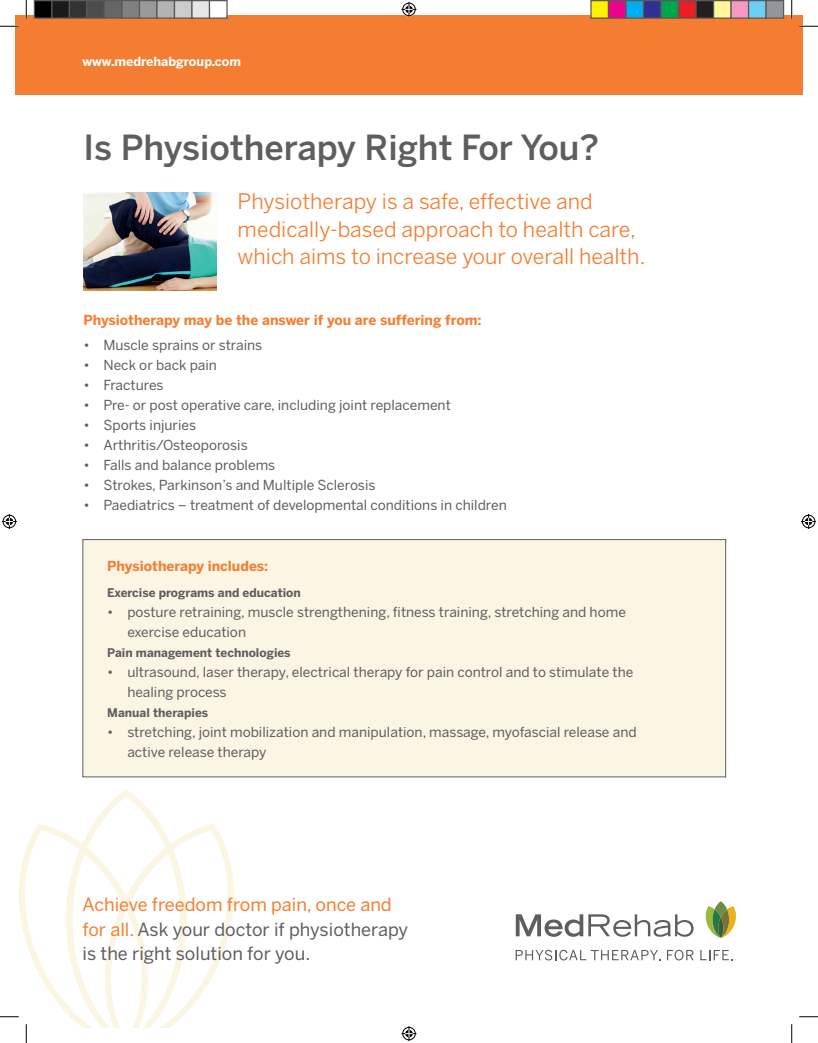
<style>
.page{position:relative;width:818px;height:1043px;background:#fff}
.page>*{position:absolute;margin:0;border:0;box-sizing:border-box;transform-origin:0 0}
.t1{font:500 34.38px "Benton Sans";color:#5f5d60}
.t2{font:21.25px/27.5px "Benton Sans";color:#f47d31}
.t3{font:18px/24.6px "Benton Sans";color:#5f5d60}
.t4{font:13.75px/20px "Benton Sans";color:#5f5d60}
.t5{font:700 13.75px "Benton Sans";color:#f47d31}
.t6{font:700 12.5px "Benton Sans";color:#fff}
.t7{font:700 11.88px "Benton Sans";color:#5f5d60}
.s1{color:#f47d31}
</style>
<div class="page">
<div style="left:82px;top:539px;width:644px;height:238px;background:#fbf5e3;border:1px solid #5f5d60"></div>
<svg style="left:515px;top:914px;width:178px;height:22px"></svg>
<svg style="left:515px;top:949px;width:145px;height:11px"></svg>
<svg style="left:667px;top:949px;width:26px;height:11px"></svg>
<svg style="left:700px;top:950px;width:32px;height:10px"></svg>
<svg style="left:714px;top:901px;width:13px;height:16px"></svg>
<svg style="left:705px;top:906px;width:31px;height:32px"></svg>
<img style="left:83px;top:192px;width:133px;height:98px">
<div style="left:15px;top:15px;width:787px;height:80px;background:#f47d31"></div>
<svg style="left:0;top:25px;width:19px;height:2px"></svg>
<svg style="left:799px;top:25px;width:19px;height:2px"></svg>
<svg style="left:799px;top:1016px;width:19px;height:1px"></svg>
<svg style="left:25px;top:0;width:2px;height:19px"></svg>
<svg style="left:0;top:789px;width:234px;height:253px"></svg>
<svg style="left:791px;top:0;width:1px;height:19px"></svg>
<svg style="left:791px;top:1024px;width:1px;height:18px"></svg>
<svg style="left:401px;top:2px;width:15px;height:15px"></svg>
<svg style="left:401px;top:1026px;width:15px;height:15px"></svg>
<svg style="left:2px;top:514px;width:15px;height:15px"></svg>
<svg style="left:801px;top:514px;width:15px;height:15px"></svg>
<div style="left:34px;top:1px;width:18px;height:17px;background:#000"></div>
<div style="left:34px;top:0;width:18px;height:19px;border:1px solid #595959"></div>
<div style="left:52px;top:1px;width:17px;height:17px;background:#1a1a1a"></div>
<div style="left:51px;top:0;width:19px;height:19px;border:1px solid #595959"></div>
<div style="left:69px;top:1px;width:18px;height:17px;background:#333"></div>
<div style="left:69px;top:0;width:19px;height:19px;border:1px solid #595959"></div>
<div style="left:87px;top:1px;width:17px;height:17px;background:#4d4d4d"></div>
<div style="left:86px;top:0;width:19px;height:19px;border:1px solid #595959"></div>
<div style="left:104px;top:1px;width:18px;height:17px;background:#666"></div>
<div style="left:104px;top:0;width:18px;height:19px;border:1px solid #595959"></div>
<div style="left:122px;top:1px;width:17px;height:17px;background:#808080"></div>
<div style="left:121px;top:0;width:19px;height:19px;border:1px solid #595959"></div>
<div style="left:139px;top:1px;width:18px;height:17px;background:#999"></div>
<div style="left:139px;top:0;width:19px;height:19px;border:1px solid #595959"></div>
<div style="left:157px;top:1px;width:17px;height:17px;background:#b3b3b3"></div>
<div style="left:156px;top:0;width:19px;height:19px;border:1px solid #595959"></div>
<div style="left:174px;top:1px;width:18px;height:17px;background:#ccc"></div>
<div style="left:174px;top:0;width:18px;height:19px;border:1px solid #595959"></div>
<div style="left:192px;top:1px;width:17px;height:17px;background:#e6e6e6"></div>
<div style="left:191px;top:0;width:19px;height:19px;border:1px solid #595959"></div>
<div style="left:209px;top:1px;width:18px;height:17px;background:#fff"></div>
<div style="left:209px;top:0;width:19px;height:19px;border:1px solid #595959"></div>
<div style="left:591px;top:1px;width:17px;height:17px;background:#fff101"></div>
<div style="left:590px;top:0;width:19px;height:19px;border:1px solid #595959"></div>
<div style="left:608px;top:1px;width:18px;height:17px;background:#ed028c"></div>
<div style="left:608px;top:0;width:18px;height:19px;border:1px solid #595959"></div>
<div style="left:626px;top:1px;width:17px;height:17px;background:#00aeef"></div>
<div style="left:625px;top:0;width:19px;height:19px;border:1px solid #595959"></div>
<div style="left:643px;top:1px;width:18px;height:17px;background:#2e3092"></div>
<div style="left:642px;top:0;width:19px;height:19px;border:1px solid #595959"></div>
<div style="left:661px;top:1px;width:17px;height:17px;background:#00a54f"></div>
<div style="left:660px;top:0;width:19px;height:19px;border:1px solid #595959"></div>
<div style="left:678px;top:1px;width:18px;height:17px;background:#ee1d23"></div>
<div style="left:678px;top:0;width:18px;height:19px;border:1px solid #595959"></div>
<div style="left:696px;top:1px;width:17px;height:17px;background:#231f20"></div>
<div style="left:695px;top:0;width:19px;height:19px;border:1px solid #595959"></div>
<div style="left:713px;top:1px;width:18px;height:17px;background:#fff79a"></div>
<div style="left:712px;top:0;width:19px;height:19px;border:1px solid #595959"></div>
<div style="left:731px;top:1px;width:17px;height:17px;background:#f499c2"></div>
<div style="left:730px;top:0;width:19px;height:19px;border:1px solid #595959"></div>
<div style="left:748px;top:1px;width:18px;height:17px;background:#6bcff6"></div>
<div style="left:748px;top:0;width:18px;height:19px;border:1px solid #595959"></div>
<div style="left:766px;top:1px;width:17px;height:17px;background:#939598"></div>
<div style="left:765px;top:0;width:19px;height:19px;border:1px solid #595959"></div>
<p class="t6" style="left:82px;top:54px;width:160px">www.medrehabgroup.com</p>
<h1 class="t1" style="left:83px;top:127px;width:517px">Is Physiotherapy Right For You?</h1>
<h2 class="t2" style="left:238px;top:187px;width:409px">Physiotherapy is a safe, effective and medically-based approach to health care, which aims to increase your overall health.</h2>
<p class="t5" style="left:83px;top:311px;width:400px">Physiotherapy may be the answer if you are suffering from:</p>
<p class="t4" style="left:83px;top:335px;width:180px">• Muscle sprains or strains</p>
<p class="t4" style="left:83px;top:355px;width:135px">• Neck or back pain</p>
<p class="t4" style="left:83px;top:375px;width:82px">• Fractures</p>
<p class="t4" style="left:83px;top:395px;width:369px">• Pre- or post operative care, including joint replacement</p>
<p class="t4" style="left:83px;top:415px;width:114px">• Sports injuries</p>
<p class="t4" style="left:83px;top:435px;width:166px">• Arthritis/Osteoporosis</p>
<p class="t4" style="left:83px;top:455px;width:193px">• Falls and balance problems</p>
<p class="t4" style="left:83px;top:475px;width:293px">• Strokes, Parkinson’s and Multiple Sclerosis</p>
<p class="t4" style="left:83px;top:495px;width:425px">• Paediatrics – treatment of developmental conditions in children</p>
<p class="t5" style="left:107px;top:557px;width:162px">Physiotherapy includes:</p>
<p class="t7" style="left:107px;top:585px;width:195px">Exercise programs and education</p>
<p class="t4" style="left:127px;top:601px;width:500px;text-indent:-20px">• posture retraining, muscle strengthening, fitness training, stretching and home exercise education</p>
<p class="t7" style="left:107px;top:645px;width:185px">Pain management technologies</p>
<p class="t4" style="left:127px;top:661px;width:507px;text-indent:-20px">• ultrasound, laser therapy, electrical therapy for pain control and to stimulate the healing process</p>
<p class="t7" style="left:107px;top:705px;width:102px">Manual therapies</p>
<p class="t4" style="left:127px;top:721px;width:511px;text-indent:-20px">• stretching, joint mobilization and manipulation, massage, myofascial release and active release therapy</p>
<h3 class="t3" style="left:82px;top:892px;width:327px"><span class="s1">Achieve freedom from pain, once and for all.</span> Ask your doctor if physiotherapy is the right solution for you.</h3>
</div>
